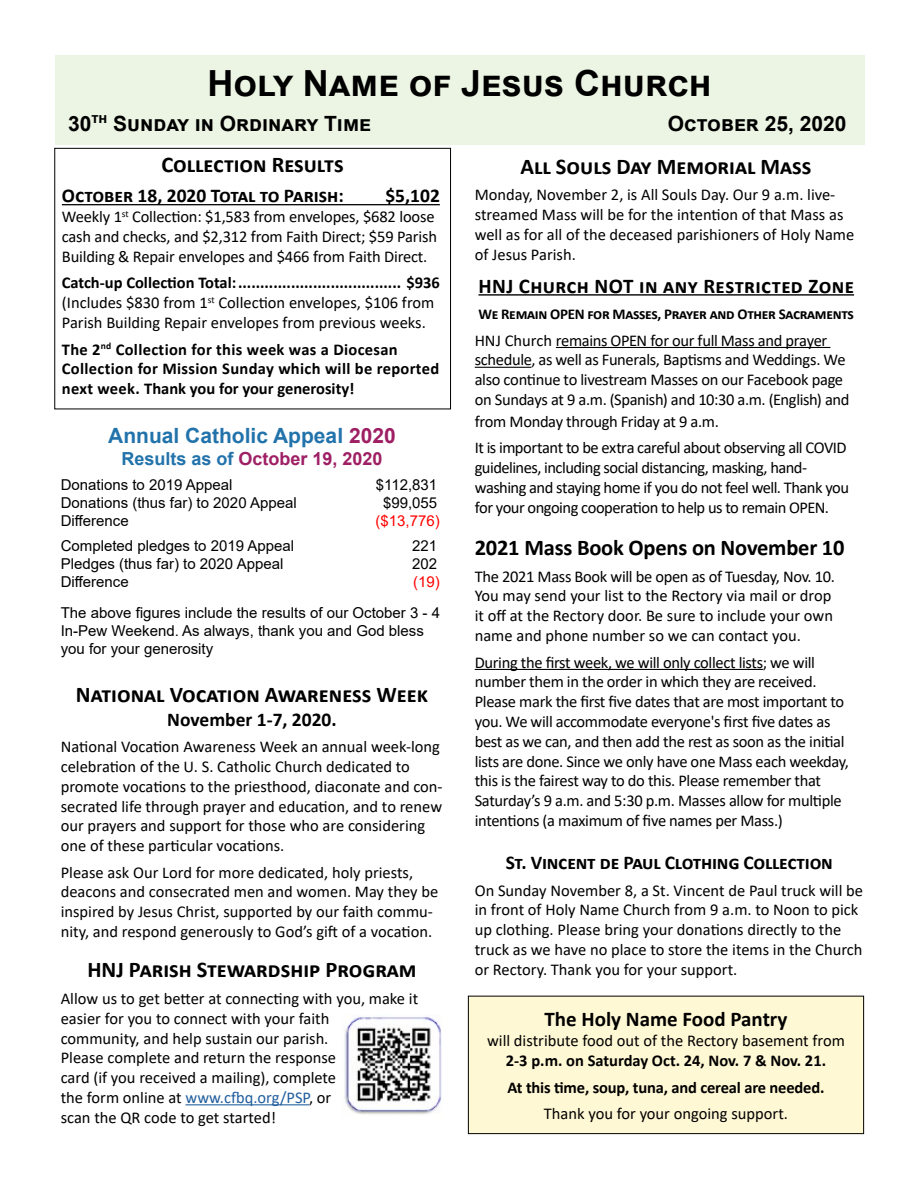
<style>
.page{position:relative;width:918px;height:1188px;background:#fff}
.page>*{position:absolute;margin:0;border:0;box-sizing:border-box;transform-origin:0 0}
.t1{font:700 36px "Arial";color:#000}
.t2{font:700 22.5px "Calibri";color:#000}
.t3{font:700 21px "Calibri";letter-spacing:.015em;color:#000}
.t4{font:700 21px "Arial";color:#000}
.t5{font:700 21px "Arial";color:#2273ab}
.t6{font:700 19.5px "Calibri";letter-spacing:-.01em;color:#000}
.t7{font:700 18px "Arial";color:#9e1f64}
.t8{font:16.5px/19.8px "Calibri";letter-spacing:-.01em;color:#000}
.t9{font:16.5px/19.8px "Calibri";letter-spacing:-.035em;color:#000}
.t10{font:700 16.5px/19.8px "Calibri";letter-spacing:.02em;color:#000}
.t11{font:16.5px/26.5px "Calibri";letter-spacing:-.03em;color:#000}
.t12{font:700 16.5px/26.5px "Calibri";color:#000}
.t13{font:15px/18px "Arial";color:#000}
.t14{font:700 15px "Calibri";letter-spacing:-.02em;color:#000}
.t15{font:15px "Arial";color:#f00}
.s1{font-weight:700}
.s2{color:#9e1f64}
.s3{color:#2273ab}
.s4{color:#215e9e}
</style>
<div class="page">
<div style="left:55px;top:55px;width:810px;height:90px;background:#ecf5e4"></div>
<hr style="left:62px;top:204px;width:378px;height:1px;background:#000">
<div style="left:54px;top:148px;width:397px;height:261px;border:1px solid #000"></div>
<hr style="left:478px;top:294px;width:376px;height:2px;background:#000">
<hr style="left:556px;top:347px;width:274px;height:1px;background:#000">
<hr style="left:475px;top:367px;width:56px;height:1px;background:#000">
<div style="left:468px;top:996px;width:396px;height:138px;background:#fff8d4"></div>
<div style="left:468px;top:996px;width:396px;height:138px;border:1px solid #000"></div>
<hr style="left:475px;top:669px;width:288px;height:1px;background:#000">
<hr style="left:185px;top:1104px;width:124px;height:1px;background:#215e9e">
<img style="left:344px;top:1016px;width:98px;height:99px">
<h1 class="t1" style="left:207px;top:58px;width:506px">Holy Name of Jesus Church</h1>
<p class="t4" style="left:68px;top:109px;width:304px">30<sup>th</sup> Sunday in Ordinary Time</p>
<p class="t4" style="left:668px;top:109px;width:180px">October 25, 2020</p>
<h2 class="t2" style="left:162px;top:149px;width:184px">Collection Results</h2>
<p class="t6" style="left:62px;top:182px;width:283px">October 18, 2020 Total to Parish:</p>
<p class="t6" style="left:385px;top:182px;width:56px">$5,102</p>
<p class="t8" style="left:62px;top:206px;width:377px">Weekly 1<sup>st</sup> Collection: $1,583 from envelopes, $682 loose cash and checks, and $2,312 from Faith Direct; $59 Parish<br>Building &amp; Repair envelopes and $466 from Faith Direct.</p>
<p class="t8" style="left:62px;top:273px;width:380px"><span class="s1">Catch-up Collection Total:..................................... $936 </span>(Includes $830 from 1<sup>st</sup> Collection envelopes, $106 from<br>Parish Building Repair envelopes from previous weeks.</p>
<p class="t10" style="left:62px;top:339px;width:379px">The 2<sup>nd</sup> Collection for this week was a Diocesan<br>Collection for Mission Sunday which will be reported next week. Thank you for your generosity!</p>
<h2 class="t2" style="left:520px;top:150px;width:293px">All Souls Day Memorial Mass</h2>
<p class="t8" style="left:475px;top:185px;width:381px">Monday, November 2, is All Souls Day. Our 9 a.m. live&shy;streamed Mass will be for the intention of that Mass as well as for all of the deceased parishioners of Holy Name of Jesus Parish.</p>
<p class="t3" style="left:478px;top:271px;width:377px">HNJ Church NOT in any Restricted Zone</p>
<p class="t14" style="left:478px;top:303px;width:377px">We Remain OPEN for Masses, Prayer and Other Sacraments</p>
<p class="t8" style="left:475px;top:330px;width:376px">HNJ Church remains OPEN for our full Mass and prayer schedule, as well as Funerals, Baptisms and Weddings. We also continue to livestream Masses on our Facebook page on Sundays at 9 a.m. (Spanish) and 10:30 a.m. (English) and</p>
<p class="t11" style="left:475px;top:407px;width:373px">from Monday through Friday at 9 a.m.<br>It is important to be extra careful about observing all COVID</p>
<p class="t9" style="left:475px;top:457px;width:376px">guidelines, including social distancing, masking, hand&shy;washing and staying home if you do not feel well. Thank you for your ongoing cooperation to help us to remain OPEN.</p>
<p class="t5" style="left:108px;top:421px;width:289px">Annual Catholic Appeal <span class="s2">2020</span></p>
<p class="t7" style="left:121px;top:446px;width:263px"><span class="s3">Results as of</span> October 19, 2020</p>
<p class="t13" style="left:61px;top:475px;width:173px">Donations to 2019 Appeal</p>
<p class="t13" style="left:376px;top:475px;width:63px">$112,831</p>
<p class="t13" style="left:61px;top:493px;width:237px">Donations (thus far) to 2020 Appeal</p>
<p class="t13" style="left:383px;top:493px;width:56px">$99,055</p>
<p class="t13" style="left:61px;top:511px;width:70px">Difference</p>
<p class="t15" style="left:376px;top:510px;width:66px">($13,776)</p>
<p class="t13" style="left:61px;top:536px;width:235px">Completed pledges to 2019 Appeal</p>
<p class="t13" style="left:412px;top:536px;width:27px">221</p>
<p class="t13" style="left:61px;top:554px;width:224px">Pledges (thus far) to 2020 Appeal</p>
<p class="t13" style="left:412px;top:554px;width:27px">202</p>
<p class="t13" style="left:61px;top:572px;width:70px">Difference</p>
<p class="t15" style="left:413px;top:571px;width:28px">(19)</p>
<p class="t13" style="left:61px;top:604px;width:381px">The above figures include the results of our October 3 - 4<br>In-Pew Weekend. As always, thank you and God bless you for your generosity</p>
<h2 class="t2" style="left:475px;top:532px;width:371px">2021 Mass Book Opens on November 10</h2>
<p class="t8" style="left:475px;top:566px;width:362px">The 2021 Mass Book will be open as of Tuesday, Nov. 10.<br>You may send your list to the Rectory via mail or drop it off at the Rectory door. Be sure to include your own name and phone number so we can contact you.</p>
<p class="t8" style="left:475px;top:652px;width:376px">During the first week, we will only collect lists; we will number them in the order in which they are received.<br>Please mark the first five dates that are most important to you. We will accommodate everyone's first five dates as best as we can, and then add the rest as soon as the initial lists are done. Since we only have one Mass each weekday, this is the fairest way to do this. Please remember that Saturday’s 9 a.m. and 5:30 p.m. Masses allow for multiple intentions (a maximum of five names per Mass.)</p>
<h2 class="t2" style="left:76px;top:679px;width:354px">National Vocation Awareness Week</h2>
<p class="t6" style="left:167px;top:705px;width:171px">November 1-7, 2020.</p>
<p class="t8" style="left:61px;top:736px;width:383px">National Vocation Awareness Week an annual week-long celebration of the U. S. Catholic Church dedicated to promote vocations to the priesthood, diaconate and con&shy;secrated life through prayer and education, and to renew our prayers and support for those who are considering one of these particular vocations.</p>
<p class="t8" style="left:61px;top:862px;width:379px">Please ask Our Lord for more dedicated, holy priests, deacons and consecrated men and women. May they be inspired by Jesus Christ, supported by our faith commu&shy;nity, and respond generously to God’s gift of a vocation.</p>
<p class="t6" style="left:506px;top:849px;width:329px">St. Vincent de Paul Clothing Collection</p>
<p class="t8" style="left:475px;top:880px;width:390px">On Sunday November 8, a St. Vincent de Paul truck will be in front of Holy Name Church from 9 a.m. to Noon to pick up clothing. Please bring your donations directly to the truck as we have no place to store the items in the Church or Rectory. Thank you for your support.</p>
<h2 class="t2" style="left:87px;top:954px;width:331px">HNJ Parish Stewardship Program</h2>
<p class="t8" style="left:61px;top:988px;width:359px">Allow us to get better at connecting with you, make it easier for you to connect with your faith<br>community, and help sustain our parish.<br>Please complete and return the response<br>card (if you received a mailing), complete<br>the form online at <span class="s4">www.cfbq.org/PSP</span>, or<br>scan the QR code to get started!</p>
<p class="t3" style="left:545px;top:1005px;width:244px">The Holy Name Food Pantry</p>
<p class="t8" style="left:487px;top:1030px;width:359px">will distribute food out of the Rectory basement from</p>
<p class="t12" style="left:506px;top:1047px;width:322px">2-3 p.m. on Saturday Oct. 24, Nov. 7 &amp; Nov. 21.<br>At this time, soup, tuna, and cereal are needed.</p>
<p class="t8" style="left:544px;top:1103px;width:246px">Thank you for your ongoing support.</p>
</div>
